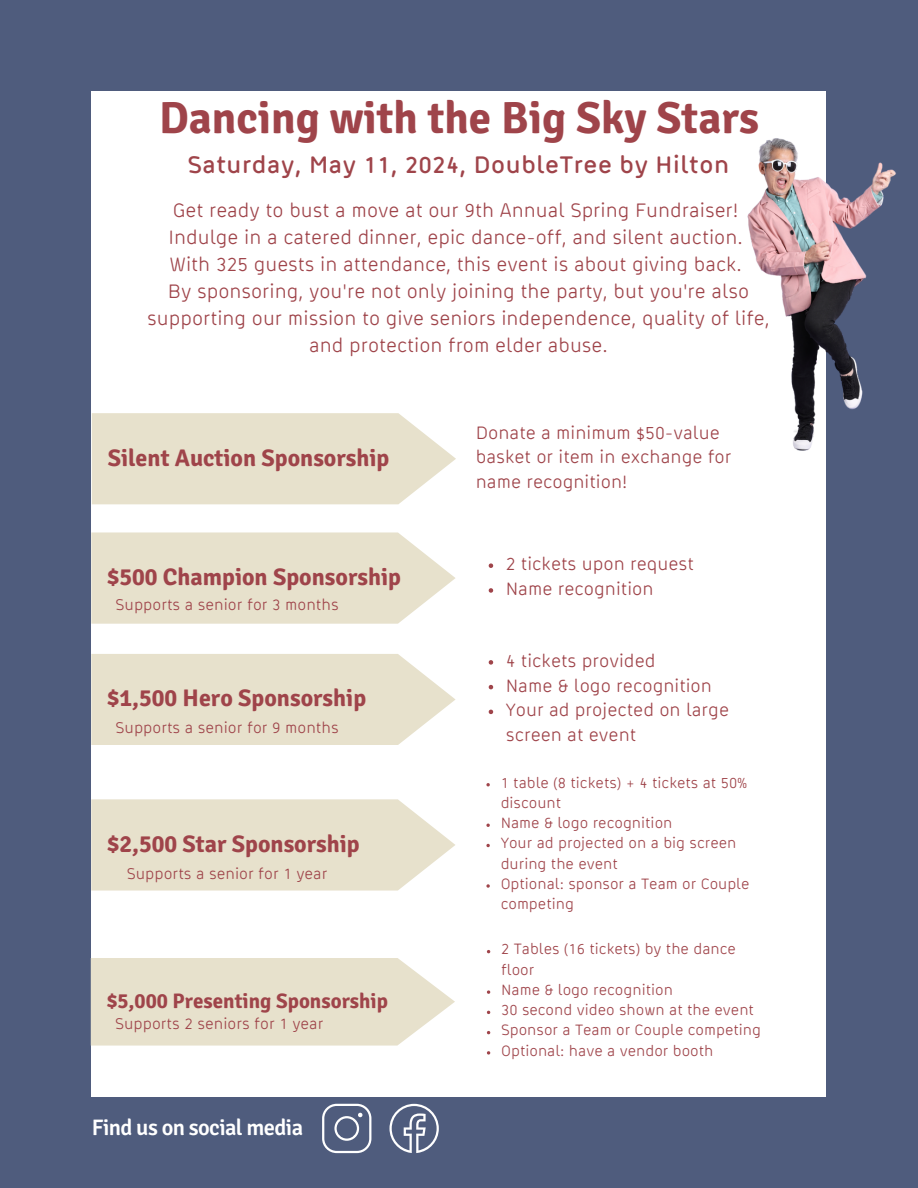
<style>
.page{position:relative;width:918px;height:1188px;background:#4f5c7d}
.page>*{position:absolute;margin:0;border:0;box-sizing:border-box;transform-origin:0 0}
.t1{font:700 45px "Signika Negative";color:#9f444a}
.t2{font:700 24px "Signika Negative";color:#9f444a}
.t3{font:700 24px "Pharma";color:#9f444a}
.t4{font:600 22.5px "Signika Negative";letter-spacing:-.025em;color:#fff}
.t5{font:700 21px "Signika Negative";color:#9f444a}
.t6{font:19.5px/27px "Pharma";color:#9f444a;text-align:center}
.t7{font:18px/24.8px "Pharma";color:#9f444a}
.t8{font:15.45px "Pharma";color:#9f444a}
.t9{font:15px/20.2px "Pharma";color:#9f444a}
</style>
<div class="page">
<div style="left:92px;top:92px;width:734px;height:1005px;background:#fff"></div>
<svg style="left:91px;top:532px;width:364px;height:92px;background:#e9e3d0"></svg>
<svg style="left:489px;top:563px;width:4px;height:5px"></svg>
<svg style="left:489px;top:588px;width:4px;height:5px"></svg>
<svg style="left:91px;top:654px;width:365px;height:91px;background:#e8e3d0"></svg>
<svg style="left:489px;top:660px;width:4px;height:5px"></svg>
<svg style="left:489px;top:685px;width:4px;height:4px"></svg>
<svg style="left:489px;top:710px;width:4px;height:4px"></svg>
<svg style="left:91px;top:799px;width:364px;height:92px;background:#e9e3d0"></svg>
<svg style="left:486px;top:783px;width:4px;height:3px"></svg>
<svg style="left:486px;top:824px;width:4px;height:3px"></svg>
<svg style="left:486px;top:844px;width:4px;height:3px"></svg>
<svg style="left:486px;top:884px;width:4px;height:4px"></svg>
<svg style="left:91px;top:958px;width:364px;height:88px;background:#e8e3d0"></svg>
<svg style="left:487px;top:990px;width:3px;height:4px"></svg>
<svg style="left:487px;top:1051px;width:3px;height:4px"></svg>
<svg style="left:92px;top:413px;width:364px;height:91px;background:#e8e3cf"></svg>
<svg style="left:322px;top:1104px;width:49px;height:49px"></svg>
<svg style="left:389px;top:1104px;width:50px;height:49px"></svg>
<img style="left:747px;top:138px;width:149px;height:313px">
<p class="t1" style="left:159px;top:91px;width:601px">Dancing with the Big Sky Stars</p>
<p class="t3" style="left:187px;top:154px;width:544px">Saturday, May 11, 2024, DoubleTree by Hilton</p>
<p class="t6" style="left:173px;top:198px;width:567px">Get ready to bust a move at our 9th Annual Spring Fundraiser!</p>
<p class="t6" style="left:169px;top:225px;width:576px">Indulge in a catered dinner, epic dance-off, and silent auction.</p>
<p class="t6" style="left:169px;top:252px;width:574px">With 325 guests in attendance, this event is about giving back.</p>
<p class="t6" style="left:147px;top:279px;width:624px">By sponsoring, you're not only joining the party, but you're also supporting our mission to give seniors independence, quality of life, and protection from elder abuse.</p>
<p class="t2" style="left:108px;top:443px;width:283px">Silent Auction Sponsorship</p>
<p class="t2" style="left:107px;top:562px;width:295px">$500 Champion Sponsorship</p>
<p class="t8" style="left:116px;top:598px;width:225px">Supports a senior for 3 months</p>
<p class="t2" style="left:107px;top:684px;width:260px">$1,500 Hero Sponsorship</p>
<p class="t8" style="left:116px;top:721px;width:225px">Supports a senior for 9 months</p>
<p class="t2" style="left:107px;top:829px;width:254px">$2,500 Star Sponsorship</p>
<p class="t8" style="left:127px;top:867px;width:202px">Supports a senior for 1 year</p>
<p class="t5" style="left:107px;top:988px;width:283px">$5,000 Presenting Sponsorship</p>
<p class="t8" style="left:115px;top:1017px;width:210px">Supports 2 seniors for 1 year</p>
<p class="t4" style="left:92px;top:1114px;width:213px">Find us on social media</p>
<p class="t7" style="left:476px;top:421px;width:257px">Donate a minimum $50-value basket or item in exchange for name recognition!</p>
<p class="t7" style="left:506px;top:553px;width:190px">2 tickets upon request</p>
<p class="t7" style="left:506px;top:577px;width:149px">Name recognition</p>
<p class="t7" style="left:506px;top:649px;width:151px">4 tickets provided</p>
<p class="t7" style="left:506px;top:674px;width:208px">Name &amp; logo recognition</p>
<p class="t7" style="left:506px;top:699px;width:225px">Your ad projected on large screen at event</p>
<p class="t9" style="left:501px;top:773px;width:248px">1 table (8 tickets) + 4 tickets at 50% discount</p>
<p class="t9" style="left:501px;top:814px;width:173px">Name &amp; logo recognition</p>
<p class="t9" style="left:501px;top:834px;width:237px">Your ad projected on a big screen during the event</p>
<p class="t9" style="left:501px;top:874px;width:250px">Optional: sponsor a Team or Couple competing</p>
<p class="t9" style="left:501px;top:940px;width:236px">2 Tables (16 tickets) by the dance floor</p>
<p class="t9" style="left:501px;top:981px;width:173px">Name &amp; logo recognition</p>
<p class="t9" style="left:501px;top:1001px;width:254px">30 second video shown at the event</p>
<p class="t9" style="left:501px;top:1021px;width:261px">Sponsor a Team or Couple competing</p>
<p class="t9" style="left:501px;top:1041px;width:214px">Optional: have a vendor booth</p>
</div>
